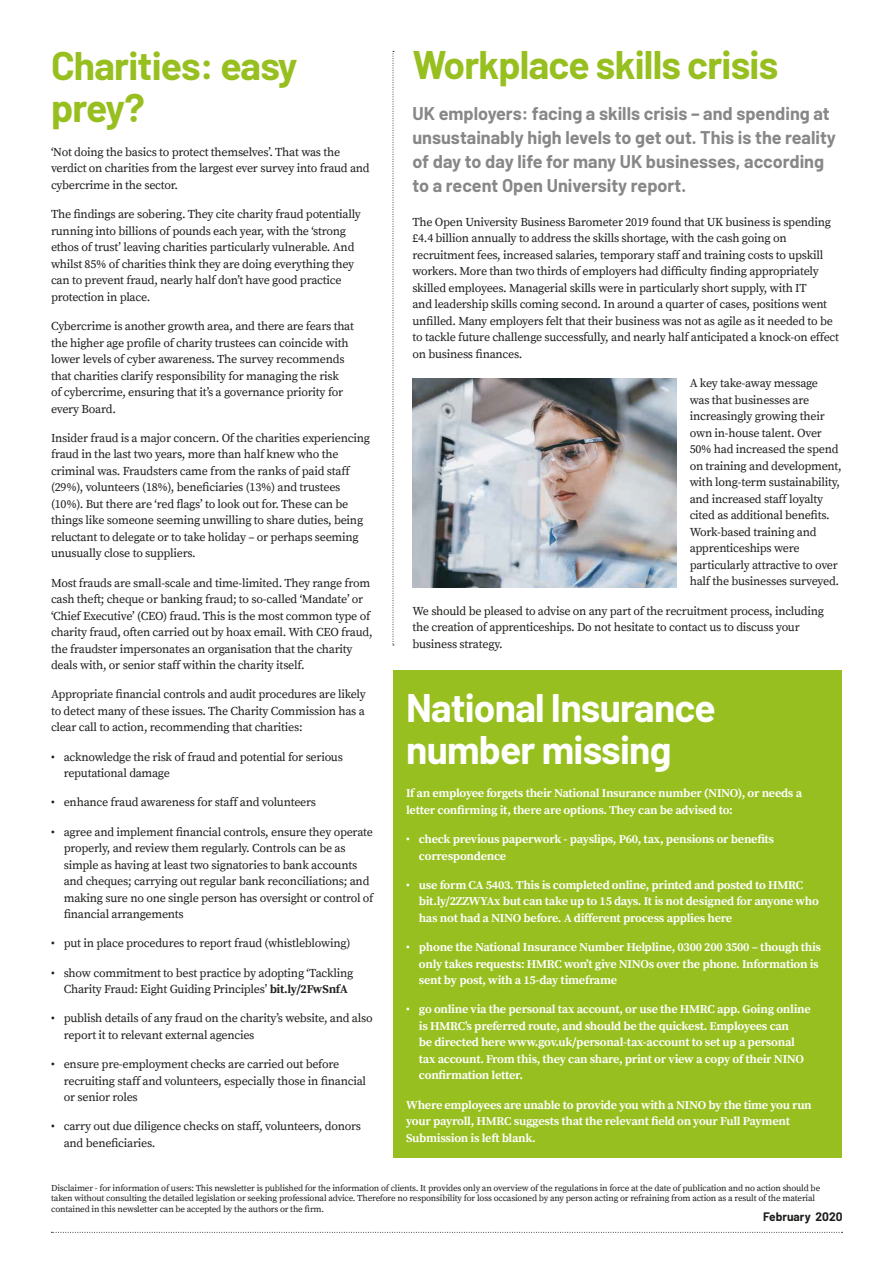
<style>
.page{position:relative;width:893px;height:1263px;background:#fff}
.page>*{position:absolute;margin:0;border:0;box-sizing:border-box;transform-origin:0 0}
.t1{font:700 39px/42px "Barlow";letter-spacing:-.02em;color:#97bf1f}
.t2{font:700 39px/42px "Barlow";letter-spacing:-.02em;color:#fff}
.t3{font:700 18px/24px "Barlow";color:#878787}
.t4{font:12px/16.5px "Source Serif Pro";letter-spacing:-.02em;color:#1d1d1b}
.t5{font:700 12px/16.5px "Source Serif Pro";letter-spacing:-.02em;color:#fff}
.t6{font:700 12px "Barlow";color:#1d1d1b}
.t7{font:9px/10.8px "Source Serif Pro";letter-spacing:-.02em;color:#1d1d1b}
.s1{font-weight:700}
.s2{font-weight:400}
</style>
<div class="page">
<svg style="left:51px;top:1232px;width:792px;height:1px"></svg>
<svg style="left:393px;top:51px;width:1px;height:594px"></svg>
<img style="left:412px;top:378px;width:264px;height:209px">
<div style="left:393px;top:670px;width:449px;height:487px;background:#97bf1f"></div>
<h1 class="t1" style="left:51px;top:42px;width:248px">Charities: easy prey?</h1>
<p class="t4" style="left:51px;top:144px;width:320px">‘Not doing the basics to protect themselves’. That was the verdict on charities from the largest ever survey into fraud and cybercrime in the sector.</p>
<p class="t4" style="left:51px;top:206px;width:311px">The findings are sobering. They cite charity fraud potentially running into billions of pounds each year, with the ‘strong ethos of trust’ leaving charities particularly vulnerable. And whilst 85% of charities think they are doing everything they can to prevent fraud, nearly half don’t have good practice protection in place.</p>
<p class="t4" style="left:51px;top:318px;width:305px">Cybercrime is another growth area, and there are fears that the higher age profile of charity trustees can coincide with lower levels of cyber awareness. The survey recommends that charities clarify responsibility for managing the risk<br>of cybercrime, ensuring that it’s a governance priority for every Board.</p>
<p class="t4" style="left:51px;top:430px;width:320px">Insider fraud is a major concern. Of the charities experiencing fraud in the last two years, more than half knew who the criminal was. Fraudsters came from the ranks of paid staff (29%), volunteers (18%), beneficiaries (13%) and trustees (10%). But there are ‘red flags’ to look out for. These can be things like someone seeming unwilling to share duties, being reluctant to delegate or to take holiday – or perhaps seeming unusually close to suppliers.</p>
<p class="t4" style="left:51px;top:575px;width:323px">Most frauds are small-scale and time-limited. They range from cash theft; cheque or banking fraud; to so-called ‘Mandate’ or ‘Chief Executive’ (CEO) fraud. This is the most common type of charity fraud, often carried out by hoax email. With CEO fraud, the fraudster impersonates an organisation that the charity deals with, or senior staff within the charity itself.</p>
<p class="t4" style="left:51px;top:686px;width:316px;text-align:justify">Appropriate financial controls and audit procedures are likely to detect many of these issues. The Charity Commission has a clear call to action, recommending that charities:</p>
<p class="t4" style="left:64px;top:749px;width:281px;text-indent:-13px">• acknowledge the risk of fraud and potential for serious reputational damage</p>
<p class="t4" style="left:51px;top:795px;width:267px">• enhance fraud awareness for staff and volunteers</p>
<p class="t4" style="left:64px;top:824px;width:311px;text-indent:-13px">• agree and implement financial controls, ensure they operate properly, and review them regularly. Controls can be as simple as having at least two signatories to bank accounts and cheques; carrying out regular bank reconciliations; and making sure no one single person has oversight or control of financial arrangements</p>
<p class="t4" style="left:51px;top:936px;width:301px">• put in place procedures to report fraud (whistleblowing)</p>
<p class="t4" style="left:64px;top:965px;width:291px;text-indent:-13px">• show commitment to best practice by adopting ‘Tackling<br>Charity Fraud: Eight Guiding Principles’ <span class="s1">bit.ly/2FwSnfA</span></p>
<p class="t4" style="left:64px;top:1011px;width:310px;text-indent:-13px">• publish details of any fraud on the charity’s website, and also report it to relevant external agencies</p>
<p class="t4" style="left:64px;top:1056px;width:304px;text-indent:-13px">• ensure pre-employment checks are carried out before recruiting staff and volunteers, especially those in financial or senior roles</p>
<p class="t4" style="left:64px;top:1119px;width:299px;text-indent:-13px">• carry out due diligence checks on staff, volunteers, donors and beneficiaries.</p>
<h1 class="t1" style="left:412px;top:41px;width:367px">Workplace skills crisis</h1>
<h2 class="t3" style="left:412px;top:101px;width:425px">UK employers: facing a skills crisis – and spending at unsustainably high levels to get out. This is the reality of day to day life for many UK businesses, according to a recent Open University report.</h2>
<p class="t4" style="left:412px;top:214px;width:428px">The Open University Business Barometer 2019 found that UK business is spending £4.4 billion annually to address the skills shortage, with the cash going on recruitment fees, increased salaries, temporary staff and training costs to upskill workers. More than two thirds of employers had difficulty finding appropriately skilled employees. Managerial skills were in particularly short supply, with IT<br>and leadership skills coming second. In around a quarter of cases, positions went unfilled. Many employers felt that their business was not as agile as it needed to be to tackle future challenge successfully, and nearly half anticipated a knock-on effect on business finances.</p>
<p class="t4" style="left:690px;top:375px;width:154px">A key take-away message<br>was that businesses are increasingly growing their own in-house talent. Over<br>50% had increased the spend on training and development, with long-term sustainability, and increased staff loyalty cited as additional benefits.<br>Work-based training and apprenticeships were particularly attractive to over half the businesses surveyed.</p>
<p class="t4" style="left:412px;top:603px;width:413px">We should be pleased to advise on any part of the recruitment process, including the creation of apprenticeships. Do not hesitate to contact us to discuss your business strategy.</p>
<h1 class="t2" style="left:406px;top:684px;width:311px">National Insurance number missing</h1>
<p class="t5" style="left:406px;top:786px;width:397px">If an employee forgets their National Insurance number (NINO), or needs a letter confirming it, there are options. They can be advised to:</p>
<p class="t5" style="left:419px;top:831px;width:357px;text-indent:-13px"><span class="s2">•</span> check previous paperwork - payslips, P60, tax, pensions or benefits correspondence</p>
<p class="t5" style="left:419px;top:877px;width:401px;text-indent:-13px"><span class="s2">•</span> use form CA 5403. This is completed online, printed and posted to HMRC bit.ly/2ZZWYAx but can take up to 15 days. It is not designed for anyone who has not had a NINO before. A different process applies here</p>
<p class="t5" style="left:419px;top:939px;width:404px;text-indent:-13px"><span class="s2">•</span> phone the National Insurance Number Helpline, 0300 200 3500 – though this only takes requests: HMRC won’t give NINOs over the phone. Information is sent by post, with a 15-day timeframe</p>
<p class="t5" style="left:419px;top:1002px;width:393px;text-indent:-13px"><span class="s2">•</span> go online via the personal tax account, or use the HMRC app. Going online is HMRC’s preferred route, and should be the quickest. Employees can<br>be directed here www.gov.uk/personal-tax-account to set up a personal tax account. From this, they can share, print or view a copy of their NINO confirmation letter.</p>
<p class="t5" style="left:406px;top:1097px;width:407px">Where employees are unable to provide you with a NINO by the time you run your payroll, HMRC suggests that the relevant field on your Full Payment<br>Submission is left blank.</p>
<p class="t7" style="left:51px;top:1183px;width:771px">Disclaimer - for information of users: This newsletter is published for the information of clients. It provides only an overview of the regulations in force at the date of publication and no action should be taken without consulting the detailed legislation or seeking professional advice. Therefore no responsibility for loss occasioned by any person acting or refraining from action as a result of the material contained in this newsletter can be accepted by the authors or the firm.</p>
<p class="t6" style="left:763px;top:1208px;width:81px">February 2020</p>
</div>
